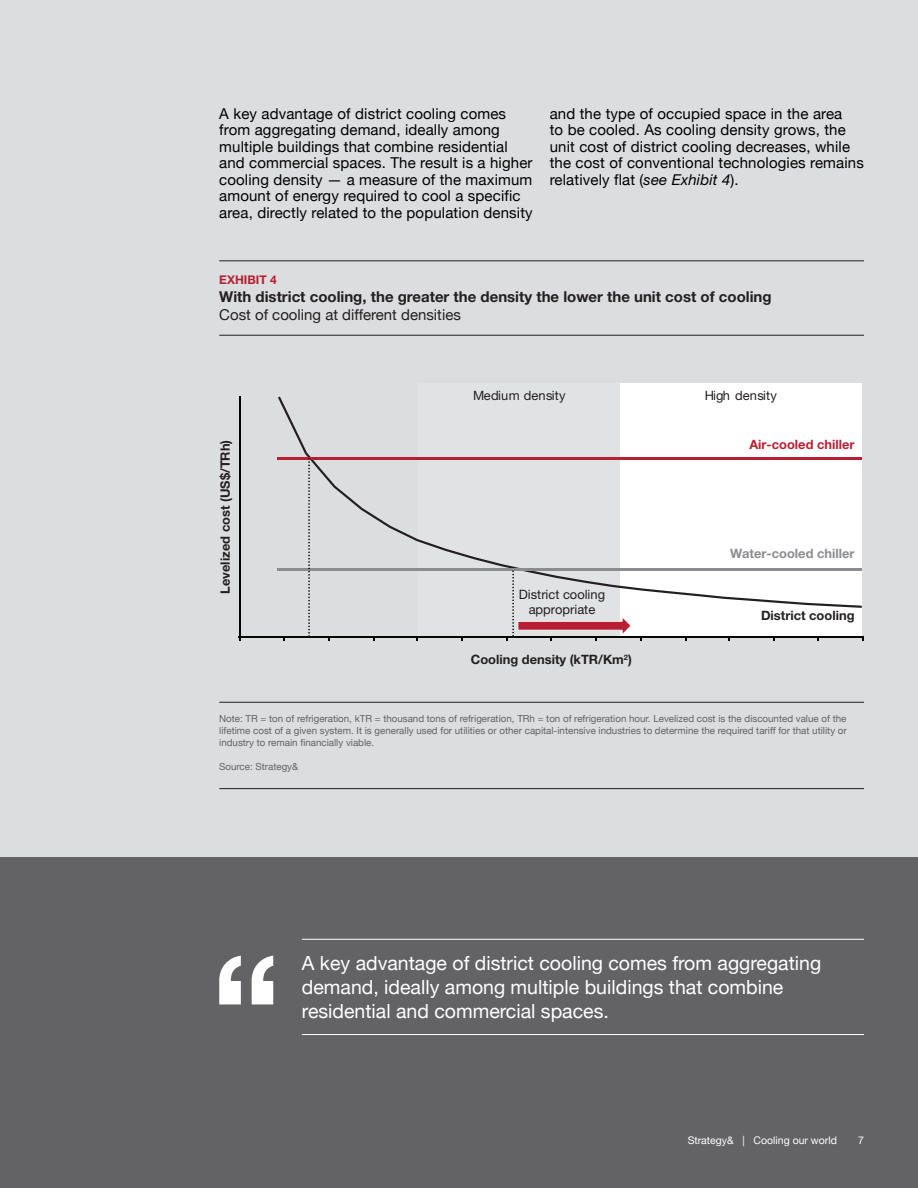
<style>
.page{position:relative;width:918px;height:1188px;background:#dcdddf}
.page>*{position:absolute;margin:0;border:0;box-sizing:border-box;transform-origin:0 0}
.Callout_13_16{font:19.5px/24px "Helvetica Neue";color:#fff}
.Sidebar_Body_Text_8{font:15px/16.5px "Helvetica Neue";letter-spacing:.01em;color:#010101}
.Exhibit_Subtitle_10{font:700 15px "Helvetica Neue LT Std";color:#231f20}
.Exhibit_Subtitle_10-2{font:15px "Helvetica Neue";color:#231f20}
.t1{font:700 12.9px "Helvetica Neue LT Std";color:#231f20}
.t2{font:12.9px/15.5px "Helvetica Neue LT Std";color:#231f20;text-align:center}
.t3{font:700 12.9px "Helvetica Neue LT Std";color:#8a8c8f}
.t4{font:700 12.9px "Helvetica Neue LT Std";color:#b91f33}
.Exhibit_Number_8_10{font:700 12px "Helvetica Neue LT Std";color:#b91f33}
.Footer_Right_7_9_5{font:10.5px "Helvetica Neue";color:#fff}
.Footnotes_6_5_8{font:9.75px/12px "Helvetica Neue";color:#636366;text-align:justify}
.s1{font-family:"Helvetica Neue LT Std";font-style:italic}
</style>
<div class="page">
<div style="left:0;top:858px;width:918px;height:330px;background:#636366"></div>
<hr style="left:219px;top:335px;width:645px;height:1px;background:#231f20">
<hr style="left:219px;top:260px;width:645px;height:1px;background:#231f20">
<hr style="left:219px;top:788px;width:645px;height:1px;background:#231f20">
<hr style="left:219px;top:702px;width:645px;height:1px;background:#231f20">
<div style="left:419px;top:384px;width:201px;height:252px;background:#e1e2e4"></div>
<div style="left:620px;top:384px;width:242px;height:252px;background:#fff"></div>
<hr style="left:239px;top:396px;width:1px;height:241px;background:#050504">
<hr style="left:239px;top:636px;width:625px;height:1px;background:#050504">
<svg style="left:278px;top:397px;width:584px;height:211px"></svg>
<hr style="left:278px;top:458px;width:29px;height:2px;background:#b91f33">
<hr style="left:305px;top:458px;width:31px;height:2px;background:#b91f33">
<hr style="left:333px;top:458px;width:30px;height:2px;background:#b91f33">
<hr style="left:361px;top:458px;width:30px;height:2px;background:#b91f33">
<hr style="left:389px;top:458px;width:29px;height:2px;background:#b91f33">
<hr style="left:416px;top:458px;width:31px;height:2px;background:#b91f33">
<hr style="left:445px;top:458px;width:30px;height:2px;background:#b91f33">
<hr style="left:473px;top:458px;width:29px;height:2px;background:#b91f33">
<hr style="left:500px;top:458px;width:31px;height:2px;background:#b91f33">
<hr style="left:529px;top:458px;width:29px;height:2px;background:#b91f33">
<hr style="left:556px;top:458px;width:30px;height:2px;background:#b91f33">
<hr style="left:584px;top:458px;width:30px;height:2px;background:#b91f33">
<hr style="left:611px;top:458px;width:31px;height:2px;background:#b91f33">
<hr style="left:640px;top:458px;width:29px;height:2px;background:#b91f33">
<hr style="left:667px;top:458px;width:31px;height:2px;background:#b91f33">
<hr style="left:695px;top:458px;width:30px;height:2px;background:#b91f33">
<hr style="left:722px;top:458px;width:31px;height:2px;background:#b91f33">
<hr style="left:751px;top:458px;width:29px;height:2px;background:#b91f33">
<hr style="left:778px;top:458px;width:31px;height:2px;background:#b91f33">
<hr style="left:807px;top:458px;width:29px;height:2px;background:#b91f33">
<hr style="left:835px;top:458px;width:27px;height:2px;background:#b91f33">
<hr style="left:278px;top:569px;width:29px;height:2px;background:#8a8c8f">
<hr style="left:305px;top:569px;width:31px;height:2px;background:#8a8c8f">
<hr style="left:333px;top:569px;width:30px;height:2px;background:#8a8c8f">
<hr style="left:361px;top:569px;width:30px;height:2px;background:#8a8c8f">
<hr style="left:389px;top:569px;width:29px;height:2px;background:#8a8c8f">
<hr style="left:416px;top:569px;width:31px;height:2px;background:#8a8c8f">
<hr style="left:445px;top:569px;width:30px;height:2px;background:#8a8c8f">
<hr style="left:473px;top:569px;width:29px;height:2px;background:#8a8c8f">
<hr style="left:500px;top:569px;width:31px;height:2px;background:#8a8c8f">
<hr style="left:529px;top:569px;width:29px;height:2px;background:#8a8c8f">
<hr style="left:556px;top:569px;width:30px;height:2px;background:#8a8c8f">
<hr style="left:584px;top:569px;width:30px;height:2px;background:#8a8c8f">
<hr style="left:611px;top:569px;width:31px;height:2px;background:#8a8c8f">
<hr style="left:640px;top:569px;width:29px;height:2px;background:#8a8c8f">
<hr style="left:667px;top:569px;width:31px;height:2px;background:#8a8c8f">
<hr style="left:695px;top:569px;width:30px;height:2px;background:#8a8c8f">
<hr style="left:722px;top:569px;width:31px;height:2px;background:#8a8c8f">
<hr style="left:751px;top:569px;width:29px;height:2px;background:#8a8c8f">
<hr style="left:778px;top:569px;width:31px;height:2px;background:#8a8c8f">
<hr style="left:807px;top:569px;width:29px;height:2px;background:#8a8c8f">
<hr style="left:835px;top:569px;width:27px;height:2px;background:#8a8c8f">
<svg style="left:308px;top:458px;width:2px;height:178px"></svg>
<svg style="left:506px;top:571px;width:125px;height:69px"></svg>
<hr style="left:302px;top:939px;width:562px;height:1px;background:#fff">
<hr style="left:302px;top:1034px;width:562px;height:1px;background:#fff">
<svg style="left:219px;top:956px;width:54px;height:48px"></svg>
<p class="Sidebar_Body_Text_8" style="left:219px;top:106px;width:315px">A key advantage of district cooling comes from aggregating demand, ideally among multiple buildings that combine residential and commercial spaces. The result is a higher cooling density — a measure of the maximum amount of energy required to cool a specific area, directly related to the population density</p>
<p class="Sidebar_Body_Text_8" style="left:550px;top:106px;width:316px">and the type of occupied space in the area<br>to be cooled. As cooling density grows, the unit cost of district cooling decreases, while the cost of conventional technologies remains relatively flat (<span class="s1">see Exhibit 4</span>).</p>
<p class="Exhibit_Number_8_10" style="left:219px;top:272px;width:59px">EXHIBIT 4</p>
<p class="Exhibit_Subtitle_10" style="left:219px;top:287px;width:554px">With district cooling, the greater the density the lower the unit cost of cooling</p>
<p class="Exhibit_Subtitle_10-2" style="left:219px;top:303px;width:243px">Cost of cooling at different densities</p>
<p class="t1" style="left:217px;top:594px;width:156px;rotate:-90deg">Levelized cost (US$/TRh)</p>
<p class="t2" style="left:473px;top:388px;width:94px">Medium density</p>
<p class="t2" style="left:705px;top:388px;width:74px">High density</p>
<p class="t4" style="left:749px;top:436px;width:107px">Air-cooled chiller</p>
<p class="t2" style="left:519px;top:586px;width:88px">District cooling appropriate</p>
<p class="t1" style="left:471px;top:651px;width:163px">Cooling density (kTR/Km<sup>2</sup>)</p>
<p class="t3" style="left:730px;top:546px;width:126px">Water-cooled chiller</p>
<p class="t1" style="left:761px;top:607px;width:95px">District cooling</p>
<p class="Footnotes_6_5_8" style="left:219px;top:714px;width:629px">Note: TR = ton of refrigeration, kTR = thousand tons of refrigeration, TRh = ton of refrigeration hour. Levelized cost is the discounted value of the lifetime cost of a given system. It is generally used for utilities or other capital-intensive industries to determine the required tariff for that utility or industry to remain financially viable.</p>
<p class="Footnotes_6_5_8" style="left:219px;top:762px;width:81px">Source: Strategy&amp;</p>
<p class="Callout_13_16" style="left:302px;top:952px;width:521px">A key advantage of district cooling comes from aggregating demand, ideally among multiple buildings that combine residential and commercial spaces.</p>
<p class="Footer_Right_7_9_5" style="left:688px;top:1133px;width:151px">Strategy&amp; | Cooling our world</p>
<p class="Footer_Right_7_9_5" style="left:858px;top:1133px;width:7px">7</p>
</div>
